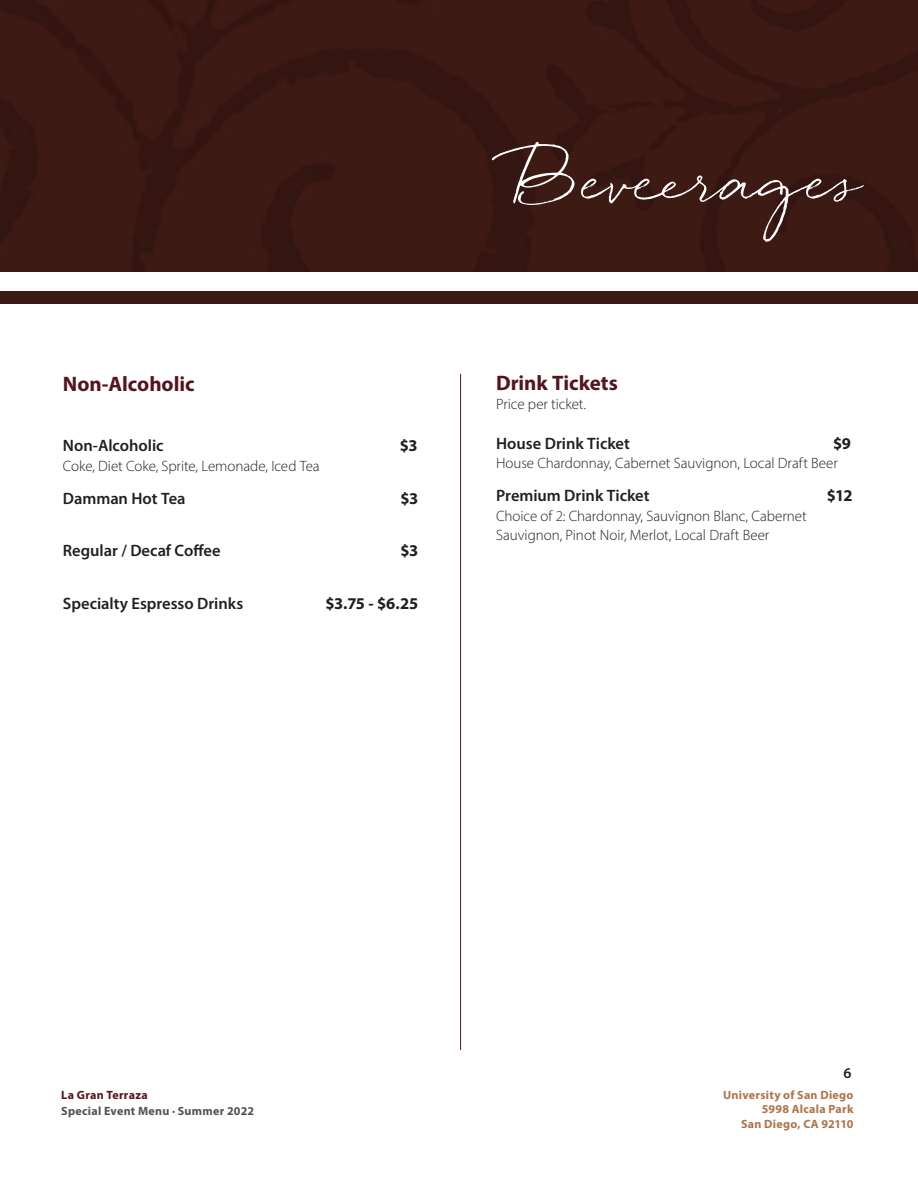
<style>
.page{position:relative;width:918px;height:1188px;background:#fff}
.page>*{position:absolute;margin:0;border:0;box-sizing:border-box;transform-origin:0 0}
.t1{font:60px "Quickpen";color:#fff}
.t2{font:700 21px "Myriad Pro";letter-spacing:-.005em;color:#561420}
.t3{font:600 16.5px "Myriad Pro";letter-spacing:-.005em;color:#231f20}
.t4{font:700 16.5px "Myriad Pro";color:#231f20}
.t5{font:300 15px/19.5px "Myriad Pro";letter-spacing:-.005em;color:#231f20}
.t6{font:600 15px "Myriad Pro";color:#231f20}
.t7{font:700 12px/14.4px "Myriad Pro";letter-spacing:.025em;color:#ae744b;text-align:right}
.t8{font:700 12px "Myriad Pro";letter-spacing:.025em;color:#535355}
.t9{font:700 12px "Myriad Pro";letter-spacing:.025em;color:#561420}
</style>
<div class="page">
<img style="left:0;top:0;width:918px;height:272px">
<div style="left:0;top:291px;width:918px;height:13px;background:#3d1a13"></div>
<hr style="left:460px;top:374px;width:1px;height:676px;background:#561420">
<h2 class="t2" style="left:63px;top:370px;width:133px">Non-Alcoholic</h2>
<p class="t3" style="left:63px;top:435px;width:102px">Non-Alcoholic</p>
<p class="t4" style="left:400px;top:435px;width:19px">$3</p>
<p class="t5" style="left:63px;top:456px;width:258px">Coke, Diet Coke, Sprite, Lemonade, Iced Tea</p>
<p class="t3" style="left:63px;top:488px;width:124px">Damman Hot Tea</p>
<p class="t4" style="left:401px;top:487px;width:19px">$3</p>
<p class="t3" style="left:63px;top:540px;width:159px">Regular / Decaf Coffee</p>
<p class="t4" style="left:401px;top:540px;width:19px">$3</p>
<p class="t3" style="left:63px;top:593px;width:182px">Specialty Espresso Drinks</p>
<p class="t4" style="left:325px;top:592px;width:94px">$3.75 - $6.25</p>
<h1 class="t1" style="left:513px;top:146px;width:353px">Beveerages</h1>
<h2 class="t2" style="left:496px;top:369px;width:123px">Drink Tickets</h2>
<p class="t5" style="left:496px;top:394px;width:92px">Price per ticket.</p>
<p class="t3" style="left:496px;top:433px;width:135px">House Drink Ticket</p>
<p class="t4" style="left:833px;top:433px;width:20px">$9</p>
<p class="t5" style="left:496px;top:453px;width:343px">House Chardonnay, Cabernet Sauvignon, Local Draft Beer</p>
<p class="t3" style="left:496px;top:485px;width:155px">Premium Drink Ticket</p>
<p class="t4" style="left:827px;top:485px;width:27px">$12</p>
<p class="t5" style="left:496px;top:506px;width:312px">Choice of 2: Chardonnay, Sauvignon Blanc, Cabernet<br>Sauvignon, Pinot Noir, Merlot, Local Draft Beer</p>
<p class="t9" style="left:61px;top:1087px;width:88px">La Gran Terraza</p>
<p class="t8" style="left:61px;top:1103px;width:194px">Special Event Menu · Summer 2022</p>
<p class="t6" style="left:843px;top:1063px;width:10px">6</p>
<p class="t7" style="left:723px;top:1087px;width:132px">University of San Diego<br>5998 Alcala Park<br>San Diego, CA 92110</p>
</div>
